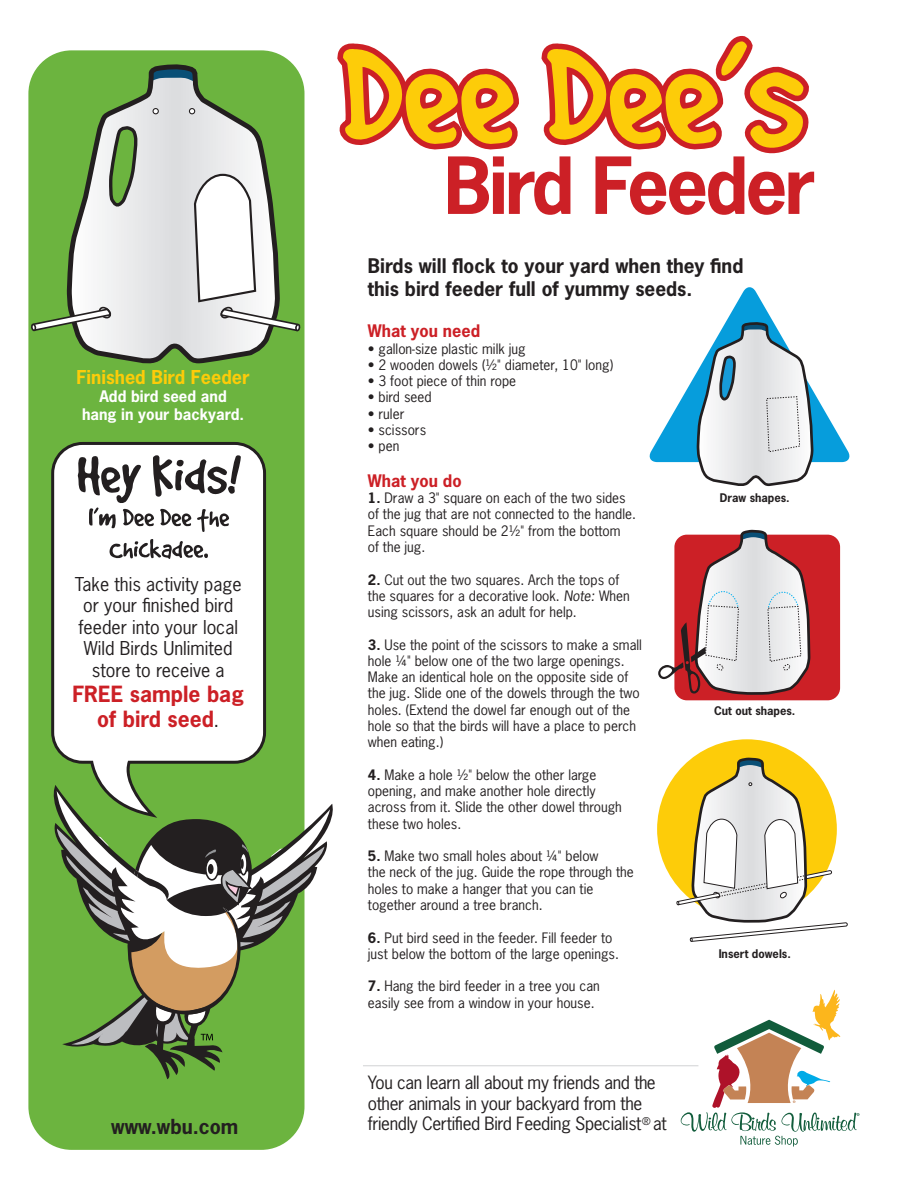
<style>
.page{position:relative;width:918px;height:1188px;background:#fff}
.page>*{position:absolute;margin:0;border:0;box-sizing:border-box;transform-origin:0 0}
.t1{font:700 73.95px "News Gothic Std";letter-spacing:-.04em;color:#cc2026}
.t2{font:700 21px/25.2px "News Gothic Std";color:#cc2026;text-align:center}
.t3{font:700 19.5px "News Gothic Std";color:#231f20}
.t4{font:700 19.05px/22.8px "News Gothic Std";color:#231f20}
.t5{font:18px/21.6px "News Gothic Std";color:#231f20;text-align:center}
.t6{font:700 18px "News Gothic Std";color:#fdcc09}
.t7{font:17.25px/20.7px "News Gothic Std";letter-spacing:-.02em;color:#231f20}
.t8{font:700 16.2px "News Gothic Std";color:#cc2026}
.t9{font:700 15px/18px "News Gothic Std";color:#fff;text-align:center}
.t10{font:13.5px/16.2px "News Gothic Std";color:#231f20}
.t11{font:700 11.25px "News Gothic Std";color:#231f20}
.s1{font-weight:400;font-size:18px;color:#231f20}
.s2{font-weight:700}
.s3{font-style:italic}
</style>
<div class="page">
<div style="left:28px;top:50px;width:276px;height:1100px;background:#6cb43f;border-radius:43px"></div>
<svg style="left:337px;top:49px;width:182px;height:101px"></svg>
<svg style="left:541px;top:36px;width:268px;height:118px"></svg>
<svg style="left:55px;top:791px;width:278px;height:288px"></svg>
<svg style="left:681px;top:990px;width:179px;height:157px"></svg>
<svg style="left:51px;top:442px;width:215px;height:376px;fill:#fff"></svg>
<svg style="left:77px;top:454px;width:164px;height:78px;background:#c3c2c2"></svg>
<svg style="left:109px;top:539px;width:99px;height:21px;background:#b8b6b7"></svg>
<svg style="left:66px;top:64px;width:206px;height:300px"></svg>
<svg style="left:31px;top:306px;width:81px;height:27px"></svg>
<svg style="left:153px;top:108px;width:6px;height:6px"></svg>
<svg style="left:189px;top:108px;width:6px;height:6px"></svg>
<svg style="left:192px;top:173px;width:109px;height:160px"></svg>
<div style="left:674px;top:535px;width:166px;height:165px;background:#cc2026;border-radius:12px"></div>
<div style="left:657px;top:739px;width:180px;height:180px;background:#fdcc09;border-radius:50%"></div>
<svg style="left:649px;top:287px;width:201px;height:200px"></svg>
<svg style="left:658px;top:529px;width:154px;height:168px"></svg>
<svg style="left:676px;top:756px;width:172px;height:186px"></svg>
<hr style="left:363px;top:1065px;width:335px;height:1px;background:#d1d2d4">
<h3 class="t6" style="left:77px;top:365px;width:175px">Finished Bird Feeder</h3>
<p class="t9" style="left:82px;top:387px;width:164px">Add bird seed and hang in your backyard.</p>
<h3 class="t5" style="left:75px;top:573px;width:168px">Take this activity page or your finished bird feeder into your local<br>Wild Birds Unlimited store to receive a</h3>
<h2 class="t2" style="left:73px;top:681px;width:173px">FREE sample bag of bird seed<span class="s1">.</span></h2>
<h3 class="t3" style="left:111px;top:1114px;width:128px">www.wbu.com</h3>
<h1 class="t1" style="left:444px;top:137px;width:373px">Bird Feeder</h1>
<h3 class="t4" style="left:368px;top:254px;width:377px">Birds will flock to your yard when they find this bird feeder full of yummy seeds.</h3>
<p class="t8" style="left:368px;top:320px;width:114px">What you need</p>
<p class="t10" style="left:368px;top:340px;width:159px">• gallon-size plastic milk jug</p>
<p class="t10" style="left:368px;top:356px;width:247px">• 2 wooden dowels (½" diameter, 10" long)</p>
<p class="t10" style="left:368px;top:373px;width:150px">• 3 foot piece of thin rope</p>
<p class="t10" style="left:368px;top:389px;width:65px">• bird seed</p>
<p class="t10" style="left:368px;top:405px;width:38px">• ruler</p>
<p class="t10" style="left:368px;top:422px;width:60px">• scissors</p>
<p class="t10" style="left:368px;top:438px;width:33px">• pen</p>
<p class="t8" style="left:368px;top:470px;width:95px">What you do</p>
<p class="t10" style="left:368px;top:490px;width:270px"><span class="s2">1.</span> Draw a 3" square on each of the two sides of the jug that are not connected to the handle.<br>Each square should be 2½" from the bottom<br>of the jug.</p>
<p class="t10" style="left:368px;top:571px;width:263px"><span class="s2">2.</span> Cut out the two squares. Arch the tops of the squares for a decorative look. <span class="s3">Note:</span> When using scissors, ask an adult for help.</p>
<p class="t10" style="left:368px;top:636px;width:276px"><span class="s2">3.</span> Use the point of the scissors to make a small hole ¼" below one of the two large openings.<br>Make an identical hole on the opposite side of the jug. Slide one of the dowels through the two holes. (Extend the dowel far enough out of the hole so that the birds will have a place to perch when eating.)</p>
<p class="t10" style="left:368px;top:767px;width:256px"><span class="s2">4.</span> Make a hole ½" below the other large opening, and make another hole directly across from it. Slide the other dowel through these two holes.</p>
<p class="t10" style="left:368px;top:848px;width:267px"><span class="s2">5.</span> Make two small holes about ¼" below<br>the neck of the jug. Guide the rope through the holes to make a hanger that you can tie together around a tree branch.</p>
<p class="t10" style="left:368px;top:929px;width:253px"><span class="s2">6.</span> Put bird seed in the feeder. Fill feeder to just below the bottom of the large openings.</p>
<p class="t10" style="left:368px;top:978px;width:233px"><span class="s2">7.</span> Hang the bird feeder in a tree you can easily see from a window in your house.</p>
<p class="t11" style="left:720px;top:490px;width:72px">Draw shapes.</p>
<p class="t11" style="left:714px;top:703px;width:83px">Cut out shapes.</p>
<p class="t11" style="left:719px;top:946px;width:74px">Insert dowels.</p>
<p class="t7" style="left:368px;top:1072px;width:300px">You can learn all about my friends and the other animals in your backyard from the friendly Certified Bird Feeding Specialist<sup>®</sup> at</p>
</div>
